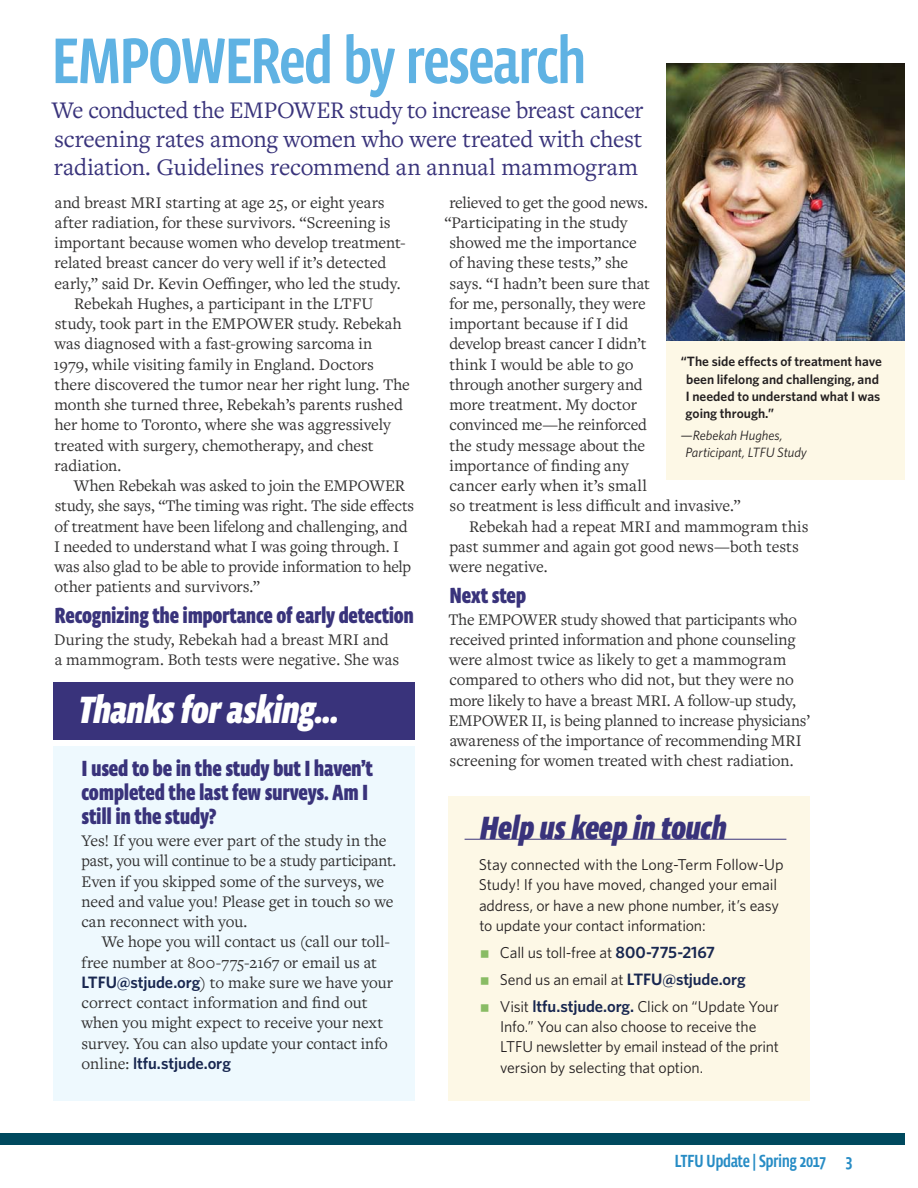
<style>
.page{position:relative;width:918px;height:1188px;background:#fff}
.page>*{position:absolute;margin:0;border:0;box-sizing:border-box;transform-origin:0 0}
.t1{font:500 66px "Vista Sans Nar OTCE";letter-spacing:-.04em;color:#5fb2e3}
.t2{font:italic 900 39px "Vista Sans Nar OTCE";letter-spacing:-.02em;color:#fff}
.t3{font:italic 900 33px "Vista Sans Nar OTCE";letter-spacing:-.015em;color:#39337b}
.t4{font:24.75px/28.5px "Freight Text Pro";letter-spacing:-.005em;color:#39337b;text-align:justify}
.t5{font:900 22.5px/24px "Vista Sans Nar OTCE";letter-spacing:-.015em;color:#39337b}
.t6{font:500 18px "Vista Sans Nar OTCE";letter-spacing:-.03em;color:#278cc5}
.t7{font:16.8px/20.2px "Freight Text Pro";color:#323131}
.t8{font:600 16.5px "Whitney";letter-spacing:-.01em;color:#182750}
.t9{font:15.75px/20.2px "Whitney";letter-spacing:-.01em;color:#231f20}
.t10{font:600 13.5px/17.2px "Whitney";color:#231f20}
.t11{font:italic 13.5px/17.2px "Whitney";letter-spacing:-.005em;color:#231f20}
.s1{font-family:"Whitney";font-weight:600;font-size:16.5px;color:#182750}
.s2{font-family:"Freight Text Pro";font-weight:400;font-size:16.8px;color:#323131}
.s3{font-family:"Cooper Hewitt";font-size:28.5px;color:#89bc64}
.s4{font-weight:600;font-size:16.5px;color:#182750}
</style>
<div class="page">
<div style="left:0;top:1133px;width:905px;height:12px;background:#00495e"></div>
<div style="left:54px;top:746px;width:361px;height:355px;background:#eef9fe"></div>
<div style="left:449px;top:796px;width:361px;height:305px;background:#fdf8e6"></div>
<hr style="left:465px;top:839px;width:321px;height:1px;background:#39337b">
<div style="left:666px;top:63px;width:239px;height:417px;background:#fdf8e6"></div>
<div style="left:54px;top:682px;width:361px;height:57px;background:#39337b"></div>
<img style="left:666px;top:63px;width:239px;height:277px">
<h1 class="t1" style="left:51px;top:32px;width:538px">EMPOWERed by research</h1>
<h2 class="t4" style="left:52px;top:98px;width:593px">We conducted the EMPOWER study to increase breast cancer screening rates among women who were treated with chest radiation. Guidelines recommend an annual mammogram</h2>
<p class="t7" style="left:55px;top:194px;width:352px">and breast MRI starting at age 25, or eight years after radiation, for these survivors. “Screening is important because women who develop treatment&shy;related breast cancer do very well if it’s detected early,” said Dr. Kevin Oeffinger, who led the study.</p>
<p class="t7" style="left:54px;top:295px;width:358px;text-indent:21px">Rebekah Hughes, a participant in the LTFU study, took part in the EMPOWER study. Rebekah was diagnosed with a fast-growing sarcoma in 1979, while visiting family in England. Doctors there discovered the tumor near her right lung. The month she turned three, Rebekah’s parents rushed her home to Toronto, where she was aggressively treated with surgery, chemotherapy, and chest radiation.</p>
<p class="t7" style="left:54px;top:477px;width:362px;text-indent:20px">When Rebekah was asked to join the EMPOWER study, she says, “The timing was right. The side effects of treatment have been lifelong and challenging, and I needed to understand what I was going through. I was also glad to be able to provide information to help other patients and survivors.”</p>
<h3 class="t5" style="left:55px;top:604px;width:361px">Recognizing the importance of early detection</h3>
<p class="t7" style="left:54px;top:631px;width:347px">During the study, Rebekah had a breast MRI and a mammogram. Both tests were negative. She was</p>
<p class="t2" style="left:79px;top:693px;width:262px">Thanks for asking...</p>
<h3 class="t5" style="left:82px;top:757px;width:293px">I used to be in the study but I haven’t completed the last few surveys. Am I still in the study?</h3>
<p class="t7" style="left:82px;top:832px;width:316px">Yes! If you were ever part of the study in the past, you will continue to be a study participant.<br>Even if you skipped some of the surveys, we need and value you! Please get in touch so we can reconnect with you.</p>
<p class="t7" style="left:82px;top:933px;width:313px;text-indent:20px">We hope you will contact us (call our toll&shy;free number at 800-775-2167 or email us at <span class="s1">LTFU@stjude.org</span>) to make sure we have your correct contact information and find out when you might expect to receive your next survey. You can also update your contact info</p>
<p class="t8" style="left:82px;top:1057px;width:151px"><span class="s2">online:</span> ltfu.stjude.org</p>
<p class="t7" style="left:444px;top:194px;width:205px;text-indent:5px">relieved to get the good news. “Participating in the study</p>
<p class="t7" style="left:450px;top:234px;width:189px">showed me the importance</p>
<p class="t7" style="left:449px;top:254px;width:180px">of having these tests,” she</p>
<p class="t7" style="left:450px;top:275px;width:202px">says. “I hadn’t been sure that</p>
<p class="t7" style="left:449px;top:295px;width:198px">for me, personally, they were</p>
<p class="t7" style="left:449px;top:315px;width:180px">important because if I did</p>
<p class="t7" style="left:449px;top:335px;width:198px">develop breast cancer I didn’t</p>
<p class="t7" style="left:449px;top:356px;width:186px">think I would be able to go</p>
<p class="t7" style="left:449px;top:376px;width:195px">through another surgery and</p>
<p class="t7" style="left:449px;top:396px;width:189px">more treatment. My doctor</p>
<p class="t7" style="left:449px;top:416px;width:199px">convinced me—he reinforced</p>
<p class="t7" style="left:449px;top:437px;width:197px">the study message about the</p>
<p class="t7" style="left:449px;top:457px;width:181px">importance of finding any</p>
<p class="t7" style="left:450px;top:477px;width:199px">cancer early when it’s small</p>
<p class="t7" style="left:450px;top:497px;width:293px">so treatment is less difficult and invasive.”</p>
<p class="t7" style="left:469px;top:518px;width:341px">Rebekah had a repeat MRI and mammogram this</p>
<p class="t7" style="left:449px;top:538px;width:351px">past summer and again got good news—both tests</p>
<p class="t7" style="left:449px;top:558px;width:100px">were negative.</p>
<h3 class="t5" style="left:450px;top:584px;width:78px">Next step</h3>
<p class="t7" style="left:449px;top:611px;width:363px">The EMPOWER study showed that participants who received printed information and phone counseling were almost twice as likely to get a mammogram compared to others who did not, but they were no more likely to have a breast MRI. A follow-up study, EMPOWER II, is being planned to increase physicians’ awareness of the importance of recommending MRI screening for women treated with chest radiation.</p>
<p class="t10" style="left:686px;top:354px;width:198px;text-indent:-5px">“The side effects of treatment have been lifelong and challenging, and<br>I needed to understand what I was going through.”</p>
<p class="t11" style="left:685px;top:428px;width:123px;text-indent:-5px">—Rebekah Hughes,<br>Participant, LTFU Study</p>
<h1 class="t3" style="left:480px;top:813px;width:249px">Help us keep in touch</h1>
<p class="t9" style="left:479px;top:856px;width:306px">Stay connected with the Long-Term Follow-Up</p>
<p class="t9" style="left:479px;top:876px;width:300px">Study! If you have moved, changed your email</p>
<p class="t9" style="left:479px;top:896px;width:302px">address, or have a new phone number, it’s easy</p>
<p class="t9" style="left:479px;top:917px;width:228px">to update your contact information:</p>
<p class="t9" style="left:479px;top:944px;width:237px"><span class="s3">•</span> Call us toll-free at <span class="s4">800-775-2167</span></p>
<p class="t9" style="left:479px;top:971px;width:268px"><span class="s3">•</span> Send us an email at <span class="s4">LTFU@stjude.org</span></p>
<p class="t9" style="left:500px;top:998px;width:280px;text-indent:-21px"><span class="s3">•</span> Visit <span class="s4">ltfu.stjude.org.</span> Click on “Update Your Info.” You can also choose to receive the LTFU newsletter by email instead of the print version by selecting that option.</p>
<p class="t6" style="left:674px;top:1153px;width:153px">LTFU Update | Spring 2017</p>
<p class="t6" style="left:846px;top:1153px;width:9px">3</p>
</div>
